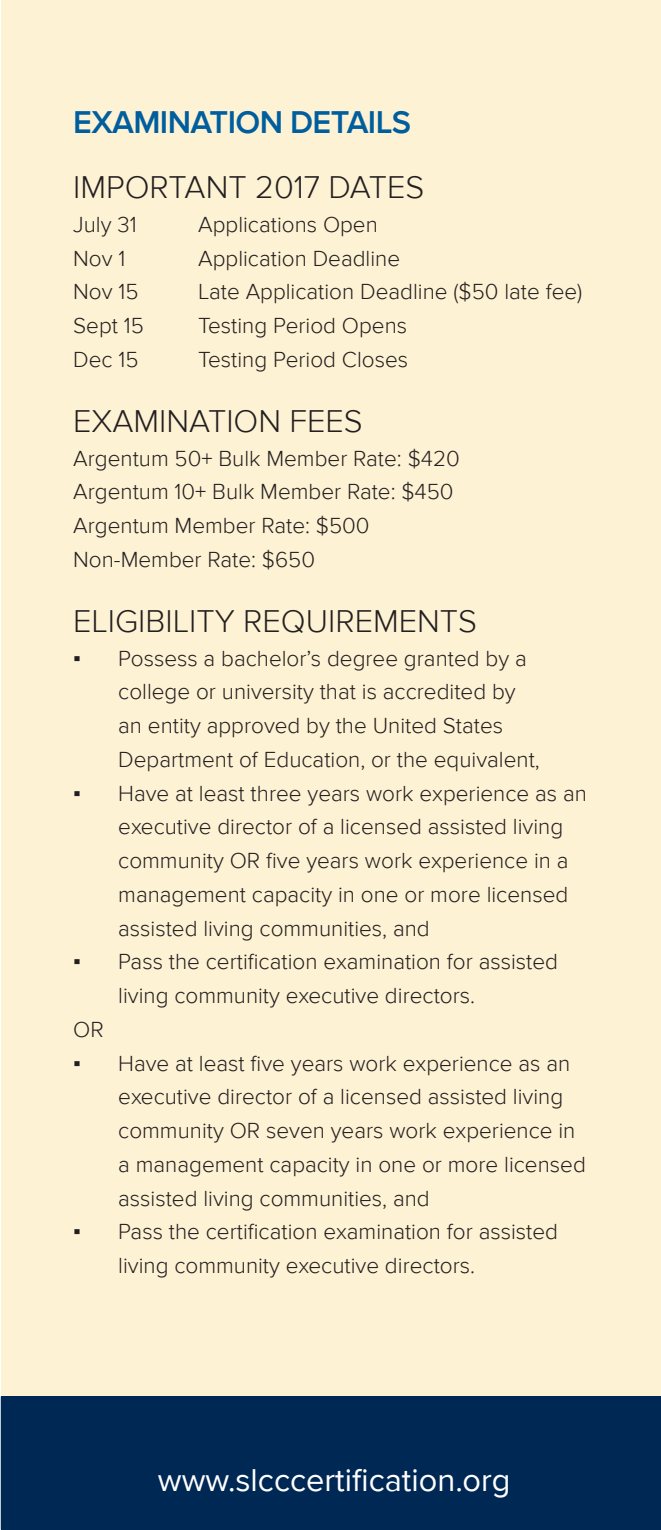
<style>
.page{position:relative;width:661px;height:1530px;background:#fff}
.page>*{position:absolute;margin:0;border:0;box-sizing:border-box;transform-origin:0 0}
.t1{font:300 32.5px "Proxima Nova";color:#231f20}
.t2{font:32.5px "Proxima Nova";color:#fff}
.t3{font:600 32.5px "Proxima Nova";letter-spacing:-.02em;color:#005e9e}
.t4{font:300 22.5px/33.8px "Proxima Nova";color:#231f20}
.s1{font-family:"Tahoma";font-weight:400}
</style>
<div class="page">
<div style="left:1px;top:0;width:660px;height:1417px;background:#fef2d4"></div>
<div style="left:1px;top:1396px;width:660px;height:134px;background:#002854"></div>
<h1 class="t3" style="left:73px;top:104px;width:339px">EXAMINATION DETAILS</h1>
<h1 class="t1" style="left:73px;top:169px;width:352px">IMPORTANT 2017 DATES</h1>
<p class="t4" style="left:73px;top:208px;width:65px">July 31</p>
<p class="t4" style="left:198px;top:208px;width:181px">Applications Open</p>
<p class="t4" style="left:73px;top:242px;width:54px">Nov 1</p>
<p class="t4" style="left:198px;top:242px;width:203px">Application Deadline</p>
<p class="t4" style="left:73px;top:275px;width:67px">Nov 15</p>
<p class="t4" style="left:198px;top:275px;width:385px">Late Application Deadline ($50 late fee)</p>
<p class="t4" style="left:73px;top:309px;width:72px">Sept 15</p>
<p class="t4" style="left:198px;top:309px;width:210px">Testing Period Opens</p>
<p class="t4" style="left:73px;top:343px;width:67px">Dec 15</p>
<p class="t4" style="left:198px;top:343px;width:211px">Testing Period Closes</p>
<h1 class="t1" style="left:73px;top:402px;width:291px">EXAMINATION FEES</h1>
<p class="t4" style="left:73px;top:442px;width:388px">Argentum 50+ Bulk Member Rate: $420<br>Argentum 10+ Bulk Member Rate: $450<br>Argentum Member Rate: $500<br>Non-Member Rate: $650</p>
<h1 class="t1" style="left:73px;top:602px;width:405px">ELIGIBILITY REQUIREMENTS</h1>
<p class="t4" style="left:118px;top:642px;width:423px;text-indent:-45px"><span class="s1">▪</span> Possess a bachelor’s degree granted by a college or university that is accredited by an entity approved by the United States Department of Education, or the equivalent,</p>
<p class="t4" style="left:118px;top:777px;width:470px;text-indent:-45px"><span class="s1">▪</span> Have at least three years work experience as an executive director of a licensed assisted living community OR five years work experience in a management capacity in one or more licensed assisted living communities, and</p>
<p class="t4" style="left:73px;top:945px;width:486px"><span class="s1">▪</span> Pass the certification examination for assisted</p>
<p class="t4" style="left:118px;top:979px;width:358px">living community executive directors.</p>
<p class="t4" style="left:73px;top:1013px;width:32px">OR</p>
<p class="t4" style="left:118px;top:1047px;width:469px;text-indent:-45px"><span class="s1">▪</span> Have at least five years work experience as an executive director of a licensed assisted living community OR seven years work experience in a management capacity in one or more licensed assisted living communities, and</p>
<p class="t4" style="left:118px;top:1215px;width:441px;text-indent:-45px"><span class="s1">▪</span> Pass the certification examination for assisted living community executive directors.</p>
<h1 class="t2" style="left:158px;top:1461px;width:354px">www.slcccertification.org</h1>
</div>
